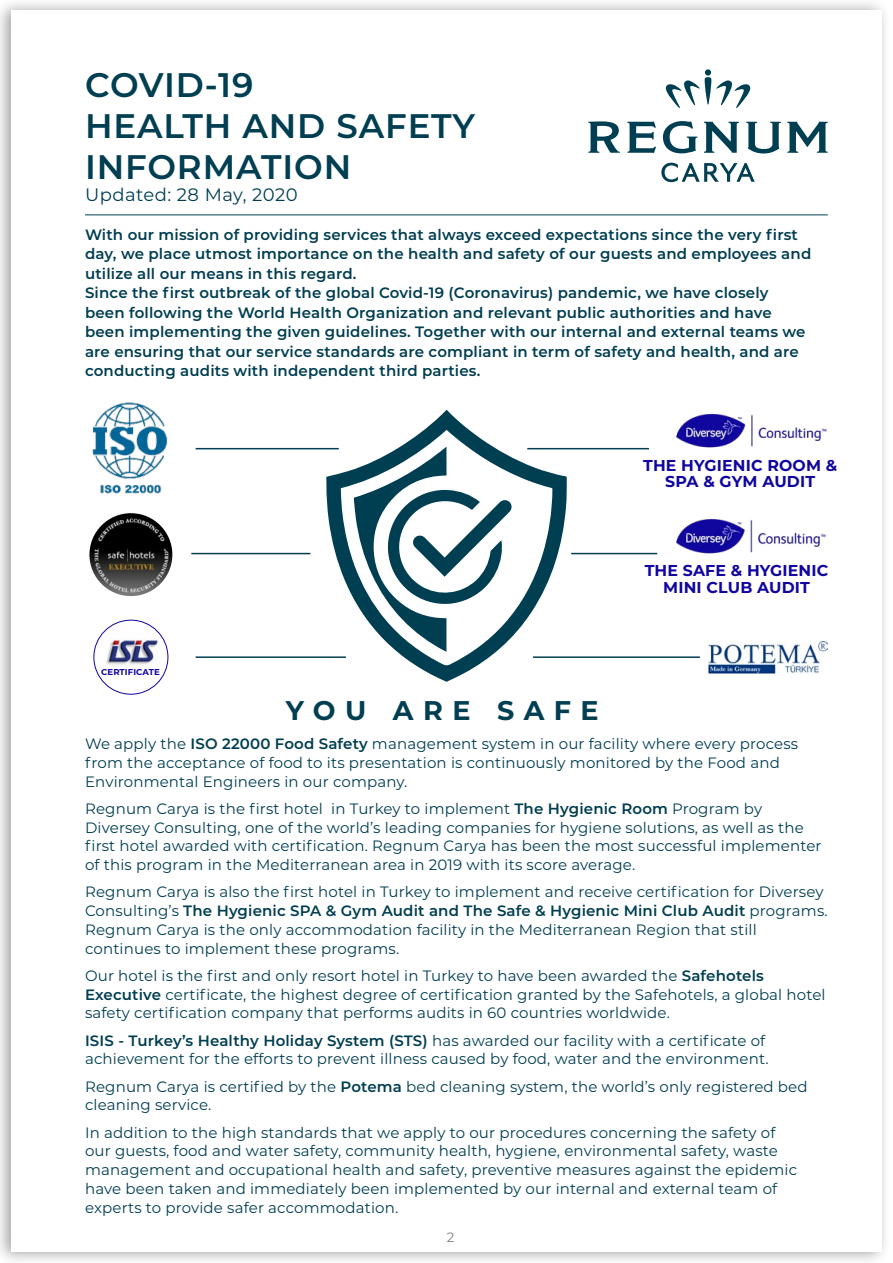
<style>
.page{position:relative;width:893px;height:1263px;background:#fff}
.page>*{position:absolute;margin:0;border:0;box-sizing:border-box;transform-origin:0 0}
.t1{font:600 34.05px/40.8px "Montserrat";letter-spacing:.025em;color:#003e52}
.t2{font:700 27px "Montserrat";letter-spacing:.35em;color:#003e52}
.t3{font:18px "Montserrat";letter-spacing:.025em;color:#003e52}
.t4{font:700 15.75px/16.5px "Montserrat";letter-spacing:.01em;color:#10059f;text-align:center}
.t5{font:15px/18.8px "Montserrat";letter-spacing:.01em;color:#003e52}
.t6{font:600 15px/19.5px "Montserrat";letter-spacing:.01em;color:#003e52}
.t7{font:13.5px "Montserrat";color:#808080}
.t8{font:700 8.55px "Montserrat";letter-spacing:.01em;color:#10059f}
.s1{font-weight:600}
</style>
<div class="page">
<div style="left:0;top:0;width:891px;height:1263px;background:#000;opacity:.38"></div>
<div style="left:11px;top:11px;width:870px;height:1241px;background:#fff"></div>
<svg style="left:661px;top:163px;width:94px;height:19px"></svg>
<svg style="left:588px;top:121px;width:32px;height:32px"></svg>
<svg style="left:627px;top:122px;width:29px;height:31px"></svg>
<svg style="left:663px;top:121px;width:34px;height:32px"></svg>
<svg style="left:704px;top:122px;width:35px;height:31px"></svg>
<svg style="left:746px;top:122px;width:35px;height:31px"></svg>
<svg style="left:787px;top:122px;width:41px;height:31px"></svg>
<div style="left:705px;top:69px;width:6px;height:7px;background:#003e51;border-radius:50%"></div>
<svg style="left:665px;top:80px;width:34px;height:28px"></svg>
<svg style="left:705px;top:77px;width:46px;height:31px"></svg>
<hr style="left:85px;top:214px;width:743px;height:1px;background:#003e52">
<svg style="left:326px;top:410px;width:241px;height:272px"></svg>
<svg style="left:354px;top:447px;width:159px;height:205px"></svg>
<img style="left:676px;top:413px;width:151px;height:35px">
<img style="left:676px;top:518px;width:150px;height:36px">
<img style="left:92px;top:402px;width:76px;height:92px">
<img style="left:89px;top:513px;width:83px;height:83px;border-radius:41px">
<img style="left:102px;top:632px;width:58px;height:33px">
<div style="left:93px;top:620px;width:75px;height:75px;border:1px solid #10059f;border-radius:50%"></div>
<hr style="left:196px;top:448px;width:143px;height:1px;background:#003e52">
<hr style="left:527px;top:448px;width:122px;height:1px;background:#003e52">
<hr style="left:191px;top:553px;width:119px;height:1px;background:#003e52">
<hr style="left:571px;top:553px;width:86px;height:1px;background:#003e52">
<hr style="left:196px;top:656px;width:150px;height:2px;background:#003e52">
<hr style="left:533px;top:656px;width:167px;height:2px;background:#003e52">
<img style="left:709px;top:641px;width:119px;height:32px">
<h1 class="t1" style="left:85px;top:63px;width:391px">COVID-19<br>HEALTH AND SAFETY<br>INFORMATION</h1>
<p class="t3" style="left:85px;top:182px;width:214px">Updated: 28 May, 2020</p>
<h1 class="t1" style="left:85px;top:67px;width:395px">COVID-19<br>SAĞLIK VE GÜVENLİK<br>BİLGİLENDİRMESİ</h1>
<p class="t3" style="left:85px;top:186px;width:261px">Güncelleme: 28 Mayıs, 2020</p>
<p class="t6" style="left:85px;top:224px;width:728px">With our mission of providing services that always exceed expectations since the very first day, we place utmost importance on the health and safety of our guests and employees and utilize all our means in this regard.<br>Since the first outbreak of the global Covid-19 (Coronavirus) pandemic, we have closely been following the World Health Organization and relevant public authorities and have been implementing the given guidelines. Together with our internal and external teams we are ensuring that our service standards are compliant in term of safety and health, and are conducting audits with independent third parties.</p>
<p class="t4" style="left:643px;top:456px;width:196px">THE HYGIENIC ROOM &amp;<br>SPA &amp; GYM AUDIT</p>
<p class="t8" style="left:101px;top:665px;width:60px">CERTIFICATE</p>
<h2 class="t2" style="left:286px;top:691px;width:314px">YOU ARE SAFE</h2>
<p class="t4" style="left:645px;top:561px;width:185px">THE SAFE &amp; HYGIENIC<br>MINI CLUB AUDIT</p>
<p class="t5" style="left:85px;top:734px;width:715px">We apply the <span class="s1">ISO 22000 Food Safety</span> management system in our facility where every process from the acceptance of food to its presentation is continuously monitored by the Food and<br>Environmental Engineers in our company.</p>
<p class="t5" style="left:85px;top:799px;width:738px">Regnum Carya is the first hotel in Turkey to implement <span class="s1">The Hygienic Room</span> Program by Diversey Consulting, one of the world’s leading companies for hygiene solutions, as well as the first hotel awarded with certification. Regnum Carya has been the most successful implementer of this program in the Mediterranean area in 2019 with its score average.</p>
<p class="t5" style="left:85px;top:882px;width:744px">Regnum Carya is also the first hotel in Turkey to implement and receive certification for Diversey Consulting’s <span class="s1">The Hygienic SPA &amp; Gym Audit and The Safe &amp; Hygienic Mini Club Audit</span> programs.<br>Regnum Carya is the only accommodation facility in the Mediterranean Region that still continues to implement these programs.</p>
<p class="t5" style="left:85px;top:966px;width:742px">Our hotel is the first and only resort hotel in Turkey to have been awarded the <span class="s1">Safehotels<br>Executive</span> certificate, the highest degree of certification granted by the Safehotels, a global hotel safety certification company that performs audits in 60 countries worldwide.</p>
<p class="t5" style="left:85px;top:1030px;width:685px"><span class="s1">ISIS - Turkey’s Healthy Holiday System (STS)</span> has awarded our facility with a certificate of achievement for the efforts to prevent illness caused by food, water and the environment.</p>
<p class="t5" style="left:85px;top:1076px;width:724px">Regnum Carya is certified by the <span class="s1">Potema</span> bed cleaning system, the world’s only registered bed cleaning service.</p>
<p class="t5" style="left:85px;top:1122px;width:714px">In addition to the high standards that we apply to our procedures concerning the safety of our guests, food and water safety, community health, hygiene, environmental safety, waste management and occupational health and safety, preventive measures against the epidemic have been taken and immediately been implemented by our internal and external team of experts to provide safer accommodation.</p>
<p class="t7" style="left:447px;top:1227px;width:9px">2</p>
</div>
